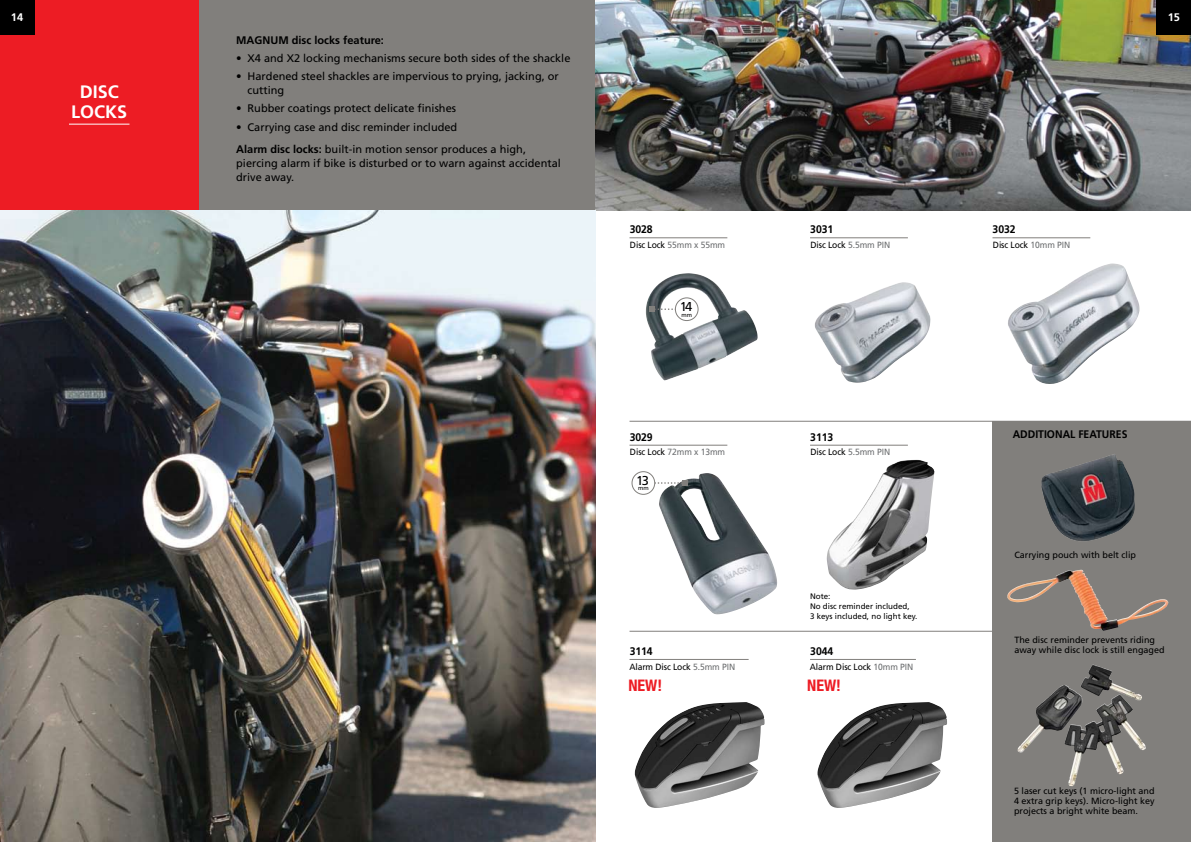
<style>
.page{position:relative;width:1191px;height:842px;background:#fff}
.page>*{position:absolute;margin:0;border:0;box-sizing:border-box;transform-origin:0 0}
.t1{font:700 18px/20px "Frutiger";color:#fff;text-align:center}
.t2{font:700 condensed 16px "Helvetica Neue";color:#ed1c24}
.t3{font:12.9px "Frutiger";color:#000}
.t4{font:11px/14px "Frutiger";color:#000}
.t5{font:700 11px "Frutiger";color:#000;scale:.95 1}
.t6{font:700 11px "Frutiger";color:#000}
.t7{font:700 11px "Frutiger";color:#fff}
.t8{font:9px/10px "Frutiger";color:#000}
.t9{font:9px "Frutiger";color:#000;scale:.95 1}
.t10{font:9px "Frutiger";letter-spacing:-.01em;color:#6d6f71;scale:.95 1}
.t11{font:8px/10px "Frutiger";color:#000}
.s1{font-weight:700}
.s2{color:#000}
.s3{color:#6d6f71}
</style>
<div class="page">
<div style="left:198px;top:0;width:397px;height:210px;background:#817f7c"></div>
<div style="left:0;top:0;width:198px;height:210px;background:#ed1c24"></div>
<div style="left:0;top:0;width:34px;height:34px;background:#000"></div>
<hr style="left:629px;top:631px;width:363px;height:1px;background:#817f7c">
<hr style="left:629px;top:421px;width:562px;height:1px;background:#817f7c">
<img style="left:595px;top:0;width:596px;height:210px">
<div style="left:1157px;top:0;width:34px;height:34px;background:#000"></div>
<div style="left:992px;top:421px;width:199px;height:421px;background:#817f7c"></div>
<img style="left:0;top:210px;width:595px;height:632px">
<hr style="left:629px;top:238px;width:98px;height:1px;background:#817f7c">
<hr style="left:629px;top:445px;width:98px;height:1px;background:#817f7c">
<hr style="left:69px;top:124px;width:60px;height:1px;background:#fff">
<hr style="left:629px;top:659px;width:119px;height:1px;background:#817f7c">
<hr style="left:810px;top:238px;width:98px;height:1px;background:#817f7c">
<hr style="left:992px;top:238px;width:98px;height:1px;background:#817f7c">
<img style="left:1041px;top:454px;width:73px;height:59px">
<img style="left:1007px;top:570px;width:94px;height:59px">
<img style="left:646px;top:273px;width:111px;height:107px">
<img style="left:659px;top:473px;width:118px;height:141px">
<img style="left:814px;top:282px;width:116px;height:101px">
<img style="left:1008px;top:263px;width:131px;height:121px">
<svg style="left:655px;top:480px;width:32px;height:5px"></svg>
<div style="left:631px;top:471px;width:24px;height:24px;border:1px solid #817f7c;border-radius:50%"></div>
<svg style="left:650px;top:307px;width:25px;height:5px"></svg>
<div style="left:675px;top:298px;width:23px;height:23px;background:#fff;border-radius:50%"></div>
<div style="left:675px;top:297px;width:23px;height:24px;border:1px solid #817f7c;border-radius:50%"></div>
<hr style="left:810px;top:659px;width:106px;height:1px;background:#817f7c">
<img style="left:826px;top:460px;width:108px;height:130px">
<hr style="left:810px;top:445px;width:98px;height:1px;background:#817f7c">
<img style="left:634px;top:702px;width:130px;height:106px">
<img style="left:817px;top:702px;width:130px;height:106px">
<img style="left:1017px;top:665px;width:125px;height:88px">
<p class="t7" style="left:11px;top:11px;width:14px">14</p>
<p class="t7" style="left:1167px;top:11px;width:14px">15</p>
<h1 class="t1" style="left:71px;top:82px;width:58px">DISC<br>LOCKS</h1>
<p class="t6" style="left:236px;top:33px;width:149px">MAGNUM disc locks feature:</p>
<p class="t4" style="left:236px;top:51px;width:336px">• X4 and X2 locking mechanisms secure both sides of the shackle</p>
<p class="t4" style="left:248px;top:69px;width:313px;text-indent:-11px">• Hardened steel shackles are impervious to prying, jacking, or cutting</p>
<p class="t4" style="left:236px;top:102px;width:221px">• Rubber coatings protect delicate finishes</p>
<p class="t4" style="left:236px;top:116px;width:291px;line-height:22.5px">• Carrying case and disc reminder included<br><span class="s1">Alarm disc locks:</span> built-in motion sensor produces a high,</p>
<p class="t4" style="left:236px;top:156px;width:326px">piercing alarm if bike is disturbed or to warn against accidental drive away.</p>
<p class="t5" style="left:629px;top:223px;width:26px">3028</p>
<p class="t10" style="left:630px;top:240px;width:102px"><span class="s2">Disc Lock</span> 55mm x 55mm</p>
<p class="t3" style="left:679px;top:299px;width:14px">14<sub>mm</sub></p>
<p class="t5" style="left:629px;top:430px;width:26px">3029</p>
<p class="t10" style="left:630px;top:447px;width:102px"><span class="s2">Disc Lock</span> 72mm x 13mm</p>
<p class="t3" style="left:636px;top:473px;width:14px">13<sub>mm</sub></p>
<p class="t5" style="left:629px;top:645px;width:26px">3114</p>
<p class="t9" style="left:629px;top:661px;width:113px">Alarm Disc Lock <span class="s3">5.5mm PIN</span></p>
<h2 class="t2" style="left:628px;top:676px;width:35px">NEW!</h2>
<p class="t5" style="left:810px;top:223px;width:26px">3031</p>
<p class="t9" style="left:810px;top:240px;width:85px">Disc Lock <span class="s3">5.5mm PIN</span></p>
<p class="t5" style="left:810px;top:430px;width:26px">3113</p>
<p class="t9" style="left:810px;top:447px;width:85px">Disc Lock <span class="s3">5.5mm PIN</span></p>
<p class="t11" style="left:810px;top:591px;width:109px">Note:<br>No disc reminder included,<br>3 keys included, no light key.</p>
<p class="t5" style="left:810px;top:645px;width:26px">3044</p>
<p class="t9" style="left:810px;top:661px;width:110px">Alarm Disc Lock <span class="s3">10mm PIN</span></p>
<h2 class="t2" style="left:807px;top:676px;width:35px">NEW!</h2>
<p class="t5" style="left:992px;top:223px;width:26px">3032</p>
<p class="t9" style="left:993px;top:240px;width:83px">Disc Lock <span class="s3">10mm PIN</span></p>
<p class="t5" style="left:1012px;top:428px;width:122px">ADDITIONAL FEATURES</p>
<p class="t8" style="left:1014px;top:550px;width:123px">Carrying pouch with belt clip</p>
<p class="t8" style="left:1014px;top:635px;width:152px">The disc reminder prevents riding away while disc lock is still engaged</p>
<p class="t8" style="left:1014px;top:786px;width:142px;text-align:justify">5 laser cut keys (1 micro-light and 4 extra grip keys). Micro-light key projects a bright white beam.</p>
</div>
